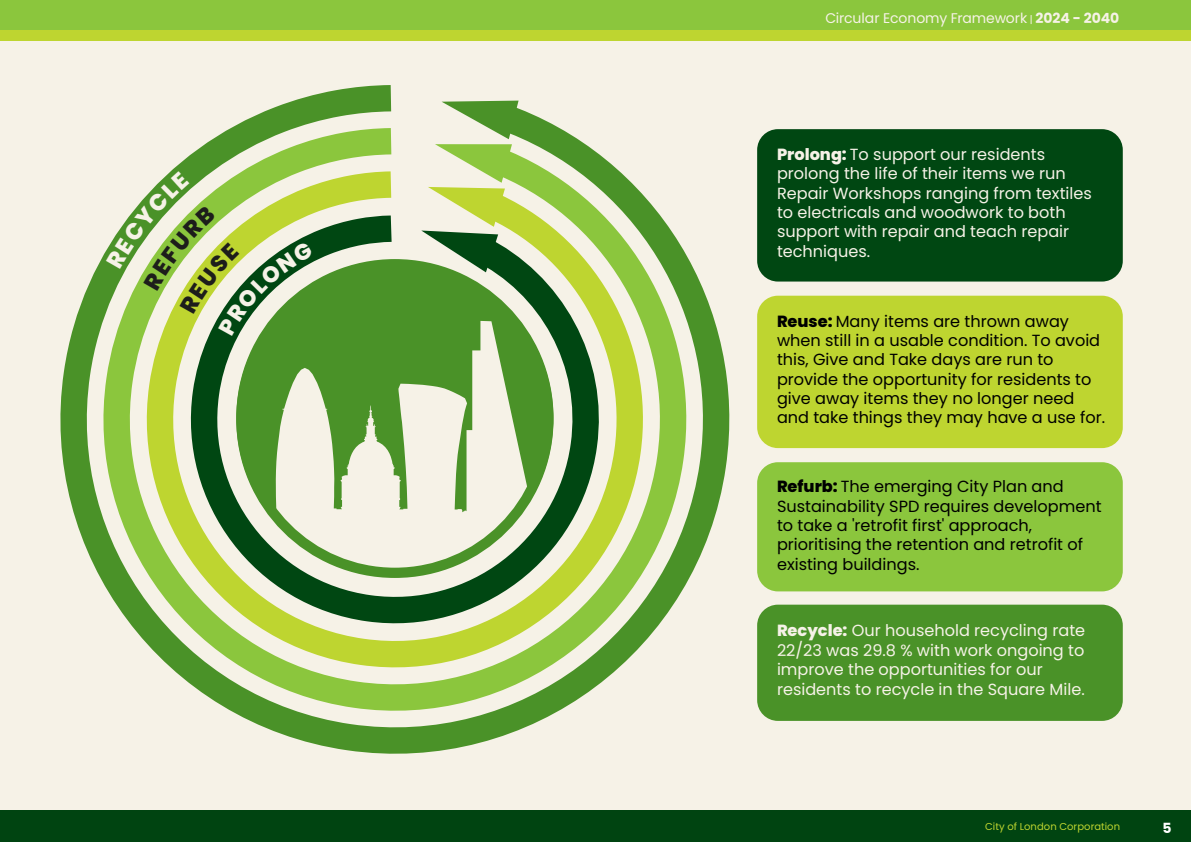
<style>
.page{position:relative;width:1191px;height:842px;background:#f6f2e7}
.page>*{position:absolute;margin:0;border:0;box-sizing:border-box;transform-origin:0 0}
.t1{font:16.1px/19.3px "Poppins";color:#000}
.t2{font:16.1px/19.3px "Poppins";color:#f6f2e7}
.t3{font:14px "Poppins";letter-spacing:-.005em;color:#f6f2e7}
.t4{font:700 14px "Poppins";color:#fff}
.t5{font:10px "Poppins";letter-spacing:.005em;color:#bed530}
.s1{font-size:10px}
.s2{font-weight:700}
.s3{font-weight:800}
</style>
<div class="page">
<div style="left:0;top:811px;width:1191px;height:31px;background:#041"></div>
<div style="left:0;top:0;width:1191px;height:30px;background:#8bc63d"></div>
<div style="left:0;top:30px;width:1191px;height:11px;background:#bed530"></div>
<svg style="left:60px;top:85px;width:670px;height:669px"></svg>
<svg style="left:421px;top:101px;width:97px;height:171px"></svg>
<div style="left:757px;top:129px;width:365px;height:153px;background:#004712;border-radius:21px"></div>
<div style="left:757px;top:296px;width:365px;height:152px;background:#bed530;border-radius:21px"></div>
<div style="left:757px;top:462px;width:365px;height:129px;background:#8bc63d;border-radius:21px"></div>
<div style="left:757px;top:605px;width:365px;height:116px;background:#4a9228;border-radius:21px"></div>
<svg style="left:106px;top:171px;width:207px;height:165px"></svg>
<p class="t3" style="left:825px;top:10px;width:295px">Circular Economy Framework <span class="s1">|</span> <span class="s2">2024 - 2040</span></p>
<p class="t2" style="left:777px;top:145px;width:316px"><span class="s3">Prolong:</span> To support our residents prolong the life of their items we run<br>Repair Workshops ranging from textiles to electricals and woodwork to both support with repair and teach repair techniques.</p>
<p class="t1" style="left:777px;top:311px;width:330px"><span class="s3">Reuse:</span> Many items are thrown away when still in a usable condition. To avoid this, Give and Take days are run to provide the opportunity for residents to give away items they no longer need and take things they may have a use for.</p>
<p class="t1" style="left:777px;top:477px;width:326px"><span class="s3">Refurb:</span> The emerging City Plan and Sustainability SPD requires development to take a 'retrofit first' approach, prioritising the retention and retrofit of existing buildings.</p>
<p class="t2" style="left:777px;top:621px;width:310px"><span class="s3">Recycle:</span> Our household recycling rate 22/23 was 29.8 % with work ongoing to improve the opportunities for our residents to recycle in the Square Mile.</p>
<p class="t5" style="left:985px;top:820px;width:136px">City of London Corporation</p>
<p class="t4" style="left:1162px;top:820px;width:11px">5</p>
</div>
